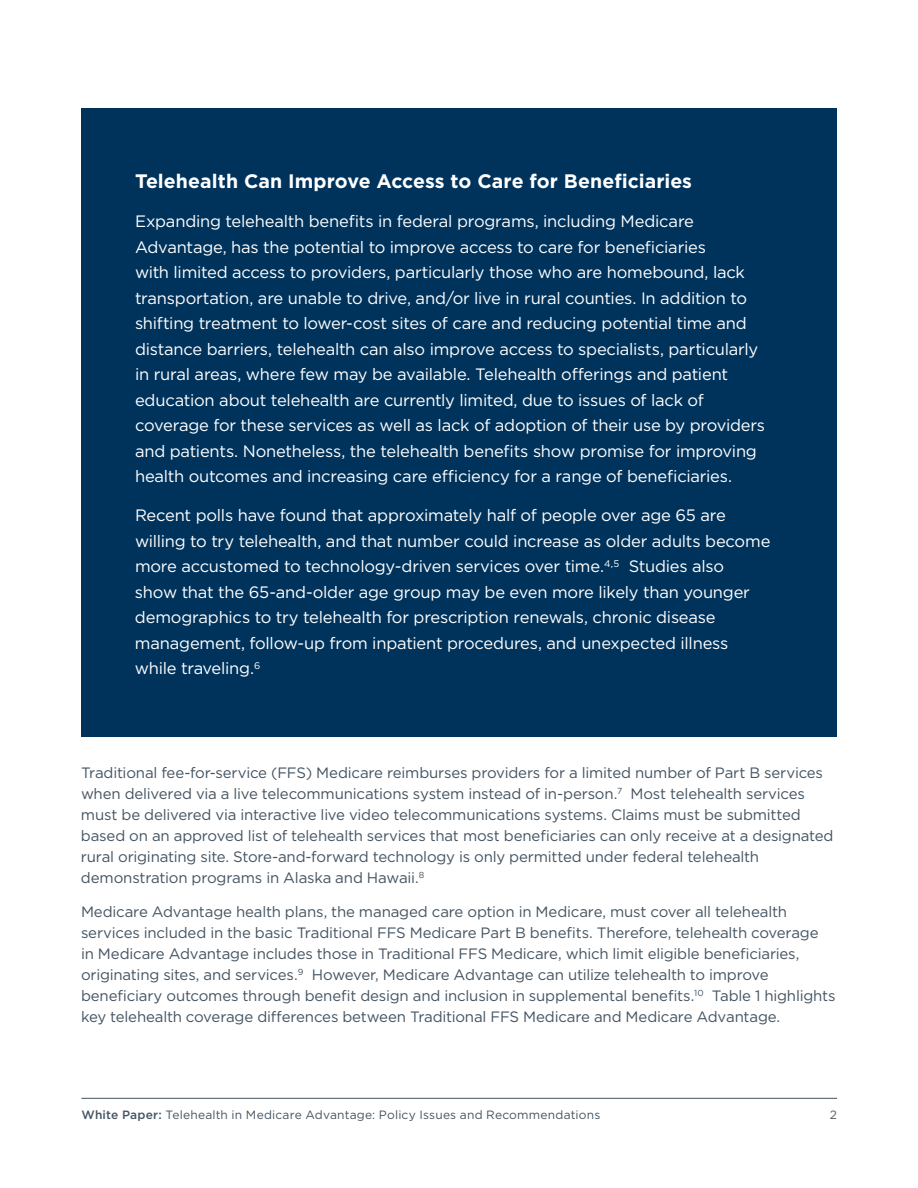
<style>
.page{position:relative;width:918px;height:1188px;background:#fff}
.page>*{position:absolute;margin:0;border:0;box-sizing:border-box;transform-origin:0 0}
.t1{font:700 19.5px "Gotham";color:#fff}
.t2{font:16.5px/25.5px "Gotham";letter-spacing:-.015em;color:#fff}
.body{font:15px/21px "Gotham";letter-spacing:-.01em;color:#445461}
.t3{font:12px "Gotham";letter-spacing:.015em;color:#445461}
.t4{font:12px "Gotham";color:#57585a}
.s1{font-weight:500}
</style>
<div class="page">
<hr style="left:81px;top:1098px;width:756px;height:1px;background:#445461">
<div style="left:81px;top:108px;width:756px;height:628px;background:#00335c"></div>
<h3 class="t1" style="left:135px;top:168px;width:559px">Telehealth Can Improve Access to Care for Beneficiaries</h3>
<h3 class="t2" style="left:135px;top:208px;width:632px">Expanding telehealth benefits in federal programs, including Medicare Advantage, has the potential to improve access to care for beneficiaries<br>with limited access to providers, particularly those who are homebound, lack transportation, are unable to drive, and/or live in rural counties. In addition to shifting treatment to lower-cost sites of care and reducing potential time and distance barriers, telehealth can also improve access to specialists, particularly in rural areas, where few may be available. Telehealth offerings and patient education about telehealth are currently limited, due to issues of lack of coverage for these services as well as lack of adoption of their use by providers and patients. Nonetheless, the telehealth benefits show promise for improving health outcomes and increasing care efficiency for a range of beneficiaries.</h3>
<h3 class="t2" style="left:135px;top:502px;width:637px">Recent polls have found that approximately half of people over age 65 are willing to try telehealth, and that number could increase as older adults become more accustomed to technology-driven services over time.<sup>4,5</sup> Studies also show that the 65-and-older age group may be even more likely than younger demographics to try telehealth for prescription renewals, chronic disease management, follow-up from inpatient procedures, and unexpected illness while traveling.<sup>6</sup></h3>
<p class="body" style="left:81px;top:762px;width:754px">Traditional fee-for-service (FFS) Medicare reimburses providers for a limited number of Part B services when delivered via a live telecommunications system instead of in-person.<sup>7</sup> Most telehealth services must be delivered via interactive live video telecommunications systems. Claims must be submitted based on an approved list of telehealth services that most beneficiaries can only receive at a designated rural originating site. Store-and-forward technology is only permitted under federal telehealth demonstration programs in Alaska and Hawaii.<sup>8</sup></p>
<p class="body" style="left:81px;top:900px;width:756px">Medicare Advantage health plans, the managed care option in Medicare, must cover all telehealth services included in the basic Traditional FFS Medicare Part B benefits. Therefore, telehealth coverage<br>in Medicare Advantage includes those in Traditional FFS Medicare, which limit eligible beneficiaries, originating sites, and services.<sup>9</sup> However, Medicare Advantage can utilize telehealth to improve beneficiary outcomes through benefit design and inclusion in supplemental benefits.<sup>10</sup> Table 1 highlights key telehealth coverage differences between Traditional FFS Medicare and Medicare Advantage.</p>
<p class="t3" style="left:81px;top:1107px;width:521px"><span class="s1">White Paper:</span> Telehealth in Medicare Advantage: Policy Issues and Recommendations</p>
<p class="t4" style="left:830px;top:1107px;width:9px">2</p>
</div>
